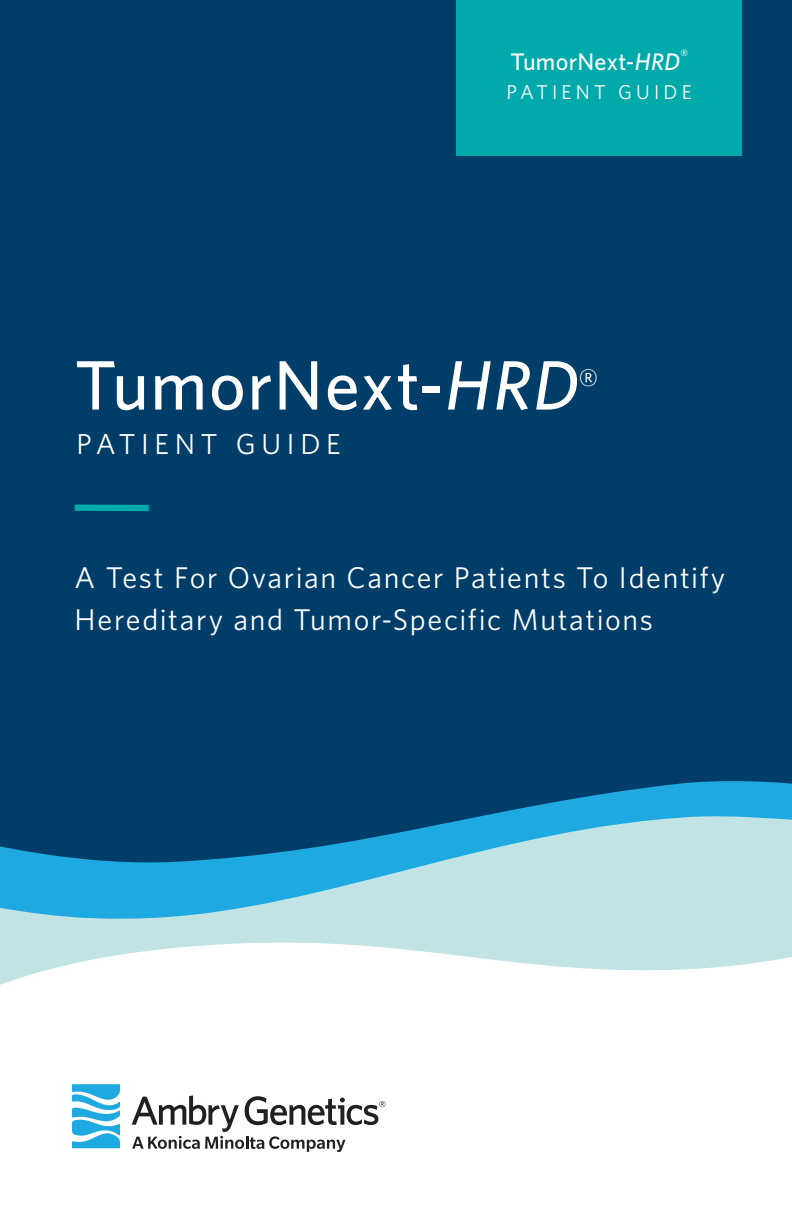
<style>
.page{position:relative;width:792px;height:1224px;background:#fff}
.page>*{position:absolute;margin:0;border:0;box-sizing:border-box;transform-origin:0 0}
.whitney_sub_head{font:500 70px "Whitney";letter-spacing:.02em;color:#fff}
.whitney_sub_head-2{font:30px/42px "Whitney";letter-spacing:.055em;color:#fff}
.whitney_sub_head-3{font:28.8px "Whitney";letter-spacing:.195em;color:#fff}
.whitney_sub_head-4{font:500 24px "Whitney";letter-spacing:.01em;color:#fff}
.whitney_sub_head-5{font:24px "Whitney";color:#fff}
.whitney_sub_head-6{font:20px "Whitney";letter-spacing:.205em;color:#fff}
.whitney_sub_head-7{font:italic 500 9.4px "Whitney";color:#fff}
.s1{font-style:italic}
</style>
<div class="page">
<svg style="left:72px;top:1084px;width:48px;height:64px"></svg>
<svg style="left:132px;top:1095px;width:253px;height:57px"></svg>
<div style="left:0;top:0;width:792px;height:701px;background:#003e69"></div>
<svg style="left:0;top:701px;width:792px;height:114px;background:#024571"></svg>
<svg style="left:0;top:815px;width:792px;height:170px;fill:#c1e3e4"></svg>
<div style="left:75px;top:505px;width:74px;height:6px;background:#0aa"></div>
<div style="left:456px;top:0;width:286px;height:156px;background:#0aa"></div>
<p class="whitney_sub_head-4" style="left:511px;top:45px;width:171px">TumorNext-<span class="s1">HRD</span></p>
<p class="whitney_sub_head-7" style="left:680px;top:47px;width:9px">®</p>
<p class="whitney_sub_head-6" style="left:507px;top:79px;width:187px">PATIENT GUIDE</p>
<p class="whitney_sub_head" style="left:75px;top:339px;width:506px">TumorNext-<span class="s1">HRD</span></p>
<p class="whitney_sub_head-5" style="left:579px;top:362px;width:21px">®</p>
<p class="whitney_sub_head-3" style="left:76px;top:425px;width:266px">PATIENT GUIDE</p>
<p class="whitney_sub_head-2" style="left:75px;top:556px;width:652px">A Test For Ovarian Cancer Patients To Identify<br>Hereditary and Tumor-Specific Mutations</p>
</div>
